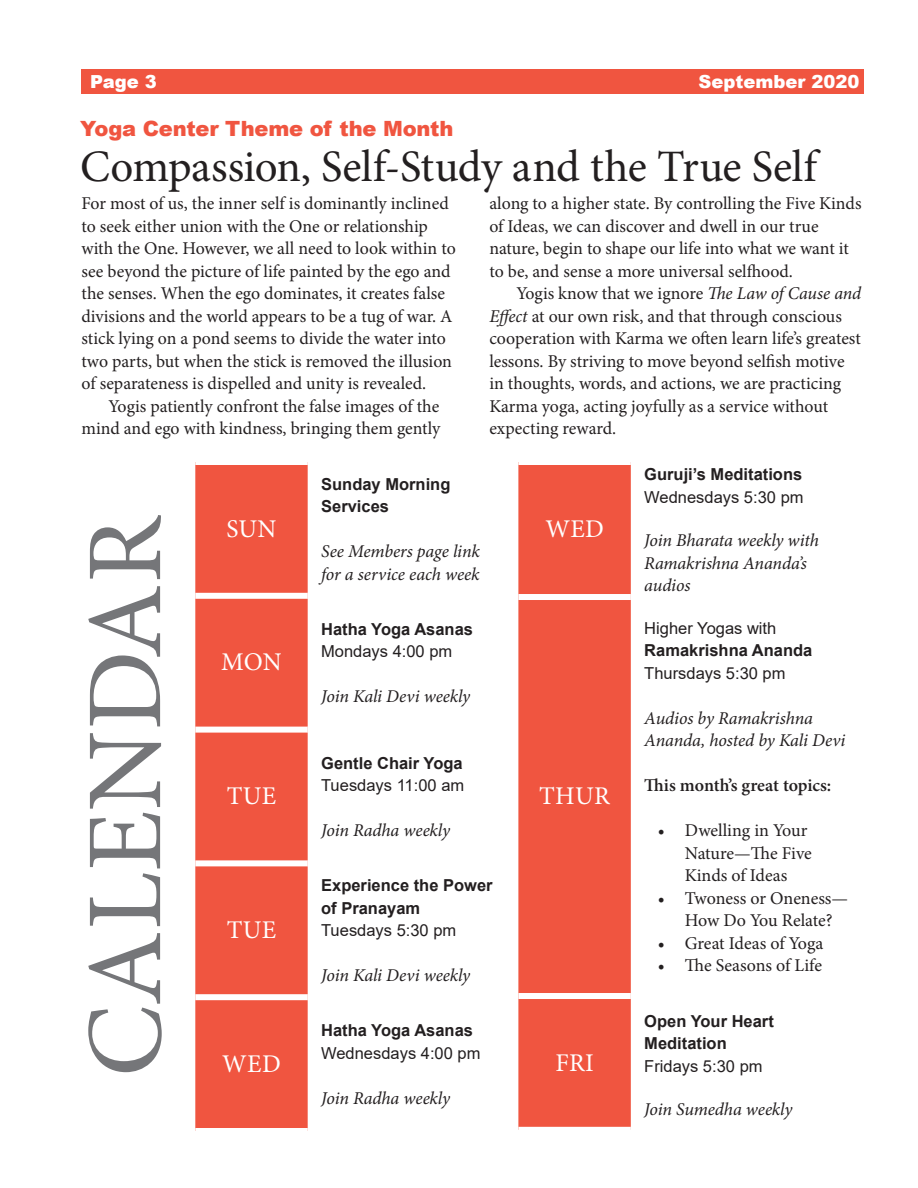
<style>
.page{position:relative;width:918px;height:1188px;background:#fff}
.page>*{position:absolute;margin:0;border:0;box-sizing:border-box;transform-origin:0 0}
.t1{font:108px "Minion Pro";letter-spacing:.005em;color:#757679}
.t2{font:45px "Minion Pro";letter-spacing:-.01em;color:#231f20}
.t3{font:25.5px "Minion Pro";letter-spacing:.01em;color:#fff}
.t4{font:900 21px "Arial";letter-spacing:-.01em;color:#f05540}
.Paragraph_Style_1{font:18px/22.5px "Minion Pro";letter-spacing:-.005em;color:#231f20}
.t5{font:italic 18px/22.5px "Minion Pro";letter-spacing:-.01em;color:#231f20}
.t6{font:600 18px "Minion Pro";letter-spacing:-.005em;color:#231f20}
.t7{font:900 18px "Arial";color:#fff}
.t8{font:700 16.5px/22.5px "Arial";color:#231f20}
.t9{font:16.5px/22.5px "Arial";color:#231f20}
.s1{font-style:italic}
.s2{font-weight:400}
.s3{font-weight:700}
</style>
<div class="page">
<div style="left:81px;top:69px;width:783px;height:25px;background:#f05540"></div>
<div style="left:195px;top:465px;width:113px;height:663px;background:#f05540"></div>
<div style="left:195px;top:593px;width:113px;height:6px;background:#fff"></div>
<div style="left:195px;top:727px;width:113px;height:6px;background:#fff"></div>
<div style="left:195px;top:860px;width:113px;height:6px;background:#fff"></div>
<div style="left:195px;top:994px;width:113px;height:6px;background:#fff"></div>
<div style="left:518px;top:465px;width:113px;height:662px;background:#f05540"></div>
<div style="left:518px;top:594px;width:113px;height:6px;background:#fff"></div>
<div style="left:518px;top:993px;width:113px;height:6px;background:#fff"></div>
<p class="t7" style="left:90px;top:68px;width:68px">Page 3</p>
<p class="t7" style="left:698px;top:68px;width:163px">September 2020</p>
<p class="t4" style="left:80px;top:113px;width:375px">Yoga Center Theme of the Month</p>
<p class="t2" style="left:80px;top:136px;width:738px">Compassion, Self-Study and the True Self</p>
<p class="Paragraph_Style_1" style="left:81px;top:193px;width:376px">For most of us, the inner self is dominantly inclined to seek either union with the One or relationship with the One. However, we all need to look within to see beyond the picture of life painted by the ego and the senses. When the ego dominates, it creates false divisions and the world appears to be a tug of war. A stick lying on a pond seems to divide the water into two parts, but when the stick is removed the illusion of separateness is dispelled and unity is revealed.</p>
<p class="Paragraph_Style_1" style="left:81px;top:395px;width:360px;text-align:right">Yogis patiently confront the false images of the mind and ego with kindness, bringing them gently</p>
<p class="Paragraph_Style_1" style="left:489px;top:192px;width:374px">along to a higher state. By controlling the Five Kinds of Ideas, we can discover and dwell in our true nature, begin to shape our life into what we want it to be, and sense a more universal selfhood.</p>
<p class="Paragraph_Style_1" style="left:489px;top:282px;width:373px;text-indent:27px">Yogis know that we ignore <span class="s1">The Law of Cause and Effect</span> at our own risk, and that through conscious cooperation with Karma we often learn life’s greatest lessons. By striving to move beyond selfish motive in thoughts, words, and actions, we are practicing Karma yoga, acting joyfully as a service without expecting reward.</p>
<p class="t1" style="left:53px;top:1077px;width:563px;rotate:-90deg">CALENDAR</p>
<p class="t3" style="left:227px;top:511px;width:51px">SUN</p>
<p class="t3" style="left:221px;top:645px;width:62px">MON</p>
<p class="t3" style="left:227px;top:779px;width:51px">TUE</p>
<p class="t3" style="left:227px;top:913px;width:51px">TUE</p>
<p class="t3" style="left:222px;top:1047px;width:60px">WED</p>
<p class="t8" style="left:321px;top:473px;width:131px">Sunday Morning<br>Services</p>
<p class="t5" style="left:321px;top:540px;width:160px">See Members page link for a service each week</p>
<p class="t8" style="left:321px;top:618px;width:153px">Hatha Yoga Asanas<br><span class="s2">Mondays 4:00 pm</span></p>
<p class="t5" style="left:321px;top:685px;width:151px">Join Kali Devi weekly</p>
<p class="t8" style="left:321px;top:752px;width:145px">Gentle Chair Yoga<br><span class="s2">Tuesdays 11:00 am</span></p>
<p class="t5" style="left:321px;top:819px;width:130px">Join Radha weekly</p>
<p class="t8" style="left:321px;top:874px;width:173px">Experience the Power of Pranayam<br><span class="s2">Tuesdays 5:30 pm</span></p>
<p class="t5" style="left:321px;top:964px;width:151px">Join Kali Devi weekly</p>
<p class="t9" style="left:321px;top:1019px;width:161px"><span class="s3">Hatha Yoga Asanas<br></span>Wednesdays 4:00 pm</p>
<p class="t5" style="left:321px;top:1087px;width:130px">Join Radha weekly</p>
<p class="t3" style="left:545px;top:512px;width:60px">WED</p>
<p class="t3" style="left:539px;top:779px;width:72px">THUR</p>
<p class="t3" style="left:555px;top:1045px;width:40px">FRI</p>
<p class="t8" style="left:644px;top:463px;width:161px">Guruji’s Meditations<br><span class="s2">Wednesdays 5:30 pm</span></p>
<p class="t5" style="left:644px;top:529px;width:176px">Join Bharata weekly with<br>Ramakrishna Ananda’s audios</p>
<p class="t9" style="left:644px;top:617px;width:170px">Higher Yogas with<br><span class="s3">Ramakrishna Ananda<br></span>Thursdays 5:30 pm</p>
<p class="t5" style="left:644px;top:707px;width:203px">Audios by Ramakrishna<br>Ananda, hosted by Kali Devi</p>
<p class="t6" style="left:644px;top:773px;width:189px">This month’s great topics:</p>
<p class="Paragraph_Style_1" style="left:685px;top:819px;width:129px;text-indent:-27px">• Dwelling in Your<br>Nature—The Five<br>Kinds of Ideas</p>
<p class="Paragraph_Style_1" style="left:685px;top:887px;width:165px;text-indent:-27px">• Twoness or Oneness—<br>How Do You Relate?</p>
<p class="Paragraph_Style_1" style="left:658px;top:932px;width:167px">• Great Ideas of Yoga</p>
<p class="Paragraph_Style_1" style="left:658px;top:954px;width:166px">• The Seasons of Life</p>
<p class="t8" style="left:644px;top:1010px;width:131px">Open Your Heart<br>Meditation<br><span class="s2">Fridays 5:30 pm</span></p>
<p class="t5" style="left:644px;top:1098px;width:150px">Join Sumedha weekly</p>
</div>
